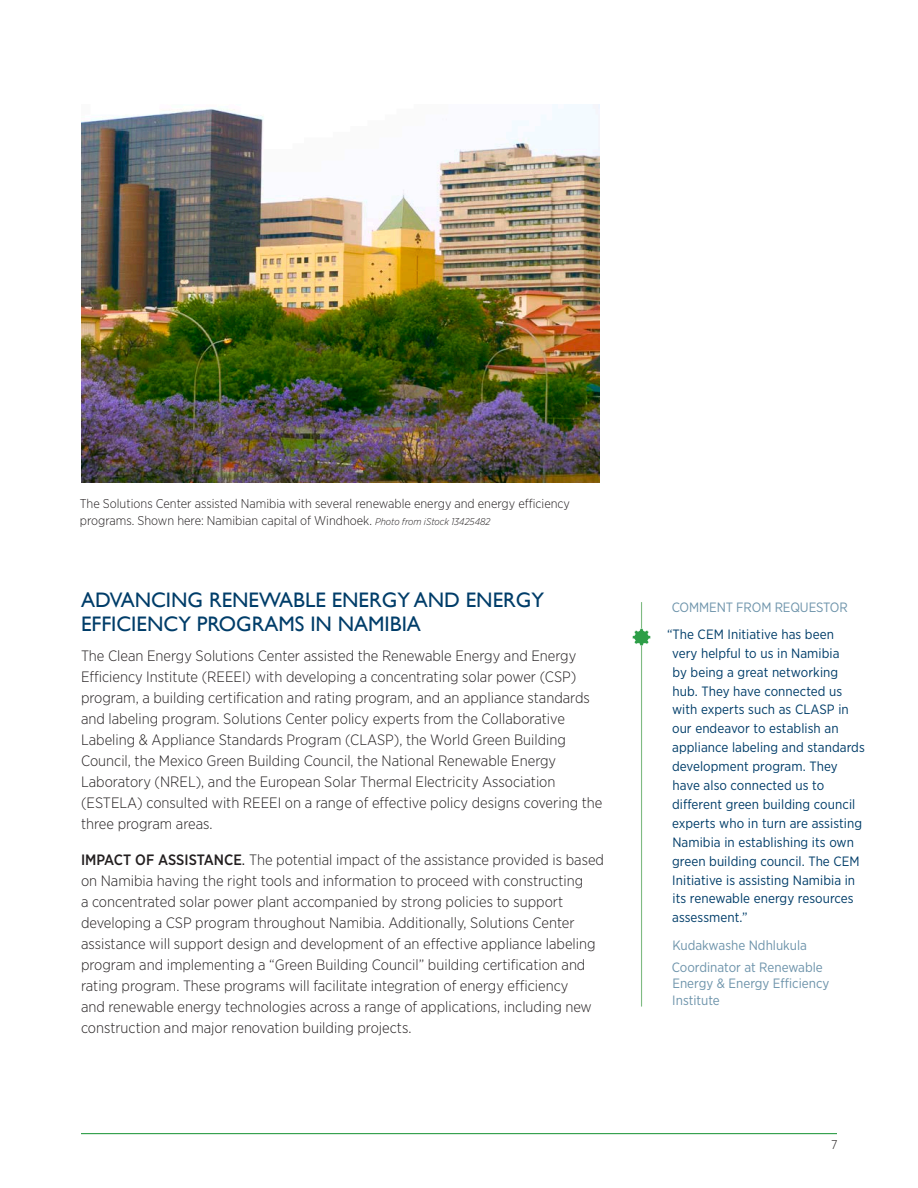
<style>
.page{position:relative;width:918px;height:1188px;background:#fff}
.page>*{position:absolute;margin:0;border:0;box-sizing:border-box;transform-origin:0 0}
.head{font:21px/24px "Gill Sans";color:#003d69}
.text{font:300 15px/21px "Gotham Narrow";color:#231f20}
.quote{font:13.5px/18.9px "Gotham Narrow";letter-spacing:.005em;color:#003d69}
.quoter{font:13.5px/16.5px "Gotham Narrow";color:#6e94ab}
.comment{font:13.5px "Gotham Narrow";letter-spacing:-.01em;color:#6e94ab}
.t1{font:300 12.75px/16.5px "Gotham Narrow";color:#231f20}
.s1{font-style:italic;font-size:9.75px}
.s2{font-weight:500}
.s3{font-weight:400}
</style>
<div class="page">
<hr style="left:81px;top:1133px;width:756px;height:1px;background:#2d9e47">
<hr style="left:641px;top:602px;width:1px;height:405px;background:#7fbb82">
<svg style="left:632px;top:629px;width:19px;height:17px"></svg>
<img style="left:81px;top:105px;width:518px;height:378px">
<p class="t1" style="left:80px;top:495px;width:492px">The Solutions Center assisted Namibia with several renewable energy and energy efficiency programs. Shown here: Namibian capital of Windhoek. <span class="s1">Photo from iStock 13425482</span></p>
<p class="head" style="left:81px;top:588px;width:465px">ADVANCING RENEWABLE ENERGY AND ENERGY<br>EFFICIENCY PROGRAMS IN NAMIBIA</p>
<p class="text" style="left:81px;top:644px;width:523px">The Clean Energy Solutions Center assisted the Renewable Energy and Energy Efficiency Institute (REEEI) with developing a concentrating solar power (CSP) program, a building certification and rating program, and an appliance standards and labeling program. Solutions Center policy experts from the Collaborative Labeling &amp; Appliance Standards Program (CLASP), the World Green Building Council, the Mexico Green Building Council, the National Renewable Energy Laboratory (NREL), and the European Solar Thermal Electricity Association (ESTELA) consulted with REEEI on a range of effective policy designs covering the three program areas.</p>
<p class="text" style="left:81px;top:848px;width:525px"><span class="s2">IMPACT OF ASSISTANCE</span><span class="s3">.</span> The potential impact of the assistance provided is based on Namibia having the right tools and information to proceed with constructing<br>a concentrated solar power plant accompanied by strong policies to support developing a CSP program throughout Namibia. Additionally, Solutions Center assistance will support design and development of an effective appliance labeling program and implementing a “Green Building Council” building certification and rating program. These programs will facilitate integration of energy efficiency<br>and renewable energy technologies across a range of applications, including new construction and major renovation building projects.</p>
<p class="comment" style="left:672px;top:599px;width:178px">COMMENT FROM REQUESTOR</p>
<p class="quote" style="left:672px;top:624px;width:194px;text-indent:-5px">“The CEM Initiative has been<br>very helpful to us in Namibia<br>by being a great networking hub. They have connected us with experts such as CLASP in our endeavor to establish an appliance labeling and standards development program. They have also connected us to different green building council experts who in turn are assisting<br>Namibia in establishing its own green building council. The CEM<br>Initiative is assisting Namibia in its renewable energy resources assessment.”</p>
<p class="quoter" style="left:672px;top:936px;width:136px">Kudakwashe Ndhlukula</p>
<p class="quoter" style="left:672px;top:958px;width:159px">Coordinator at Renewable<br>Energy &amp; Energy Efficiency<br>Institute</p>
<p class="t1" style="left:831px;top:1136px;width:8px">7</p>
</div>
